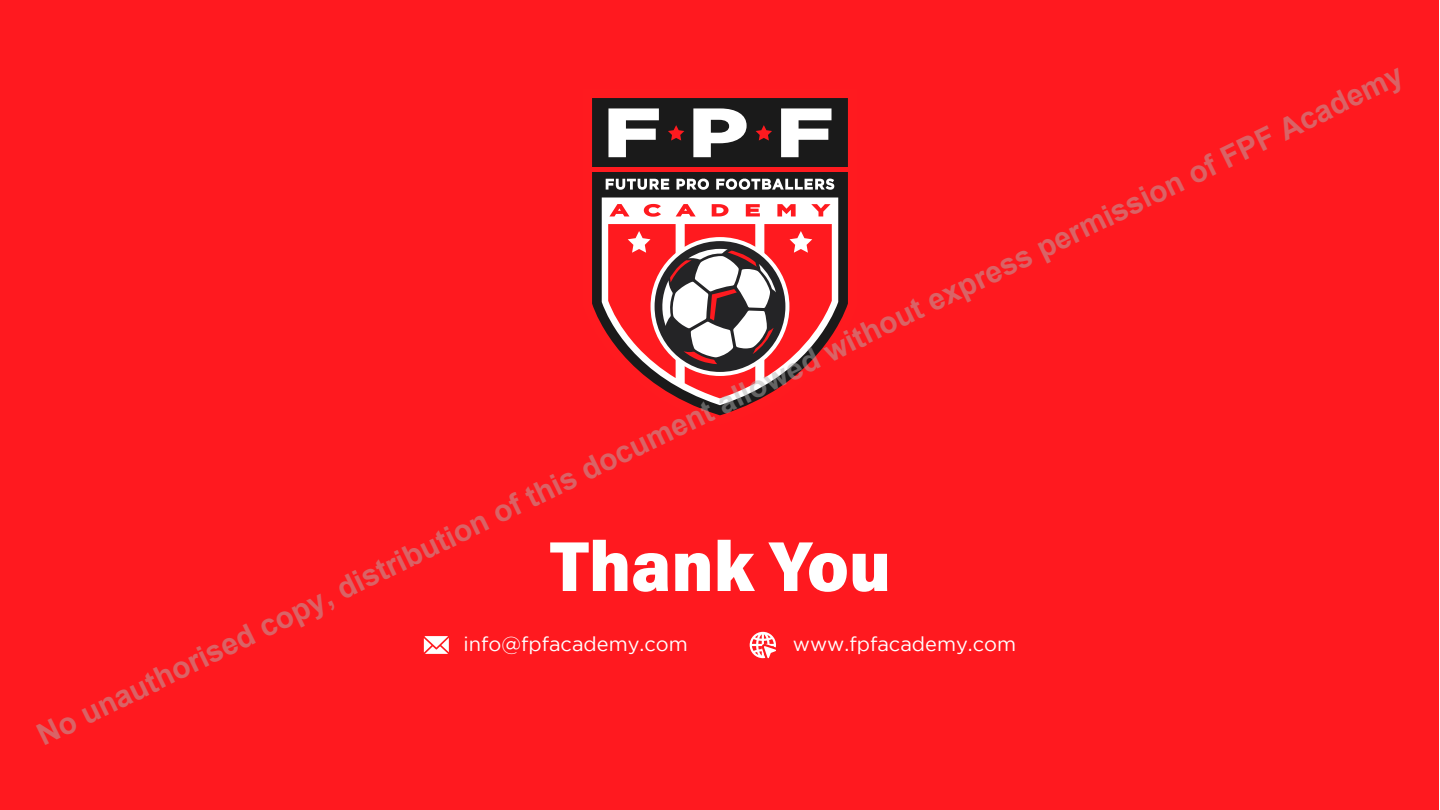
<style>
.page{position:relative;width:1440px;height:810px;background:#fff}
.page>*{position:absolute;margin:0;border:0;box-sizing:border-box;transform-origin:0 0}
.t1{font:71px "Acumin Variable Concept";color:#fff}
.t2{font:700 30px "Arial";color:rgb(178 178 178/.49)}
.Paragraph_Style_12{font:20px "Gotham";color:#fff}
</style>
<div class="page">
<div style="left:0;top:0;width:1439px;height:809px;background:#ff191f"></div>
<svg style="left:592px;top:98px;width:256px;height:317px;fill:#1a1a1a"></svg>
<svg style="left:602px;top:198px;width:236px;height:207px;fill:#fff"></svg>
<svg style="left:668px;top:125px;width:16px;height:16px"></svg>
<svg style="left:756px;top:125px;width:16px;height:16px"></svg>
<svg style="left:608px;top:108px;width:51px;height:49px"></svg>
<svg style="left:693px;top:108px;width:54px;height:49px"></svg>
<svg style="left:781px;top:108px;width:51px;height:49px"></svg>
<div style="left:589px;top:167px;width:262px;height:5px;background:#ff1a1f"></div>
<svg style="left:608px;top:224px;width:224px;height:174px"></svg>
<svg style="left:609px;top:204px;width:20px;height:12px"></svg>
<svg style="left:644px;top:204px;width:17px;height:13px"></svg>
<svg style="left:676px;top:204px;width:20px;height:12px"></svg>
<svg style="left:712px;top:204px;width:17px;height:12px"></svg>
<svg style="left:746px;top:204px;width:14px;height:12px"></svg>
<svg style="left:777px;top:204px;width:19px;height:12px"></svg>
<svg style="left:811px;top:204px;width:20px;height:12px"></svg>
<svg style="left:606px;top:179px;width:63px;height:11px"></svg>
<svg style="left:676px;top:178px;width:33px;height:12px"></svg>
<svg style="left:716px;top:178px;width:118px;height:12px"></svg>
<svg style="left:750px;top:632px;width:26px;height:26px"></svg>
<svg style="left:424px;top:636px;width:25px;height:18px"></svg>
<p class="t2" style="left:30px;top:719px;width:1517px;rotate:-26deg">No unauthorised copy, distribution of this document allowed without express permission of FPF Academy</p>
<p class="t1" style="left:549px;top:518px;width:344px">Thank You</p>
<p class="Paragraph_Style_12" style="left:464px;top:632px;width:226px">info@fpfacademy.com</p>
<p class="Paragraph_Style_12" style="left:793px;top:632px;width:225px">www.fpfacademy.com</p>
</div>
